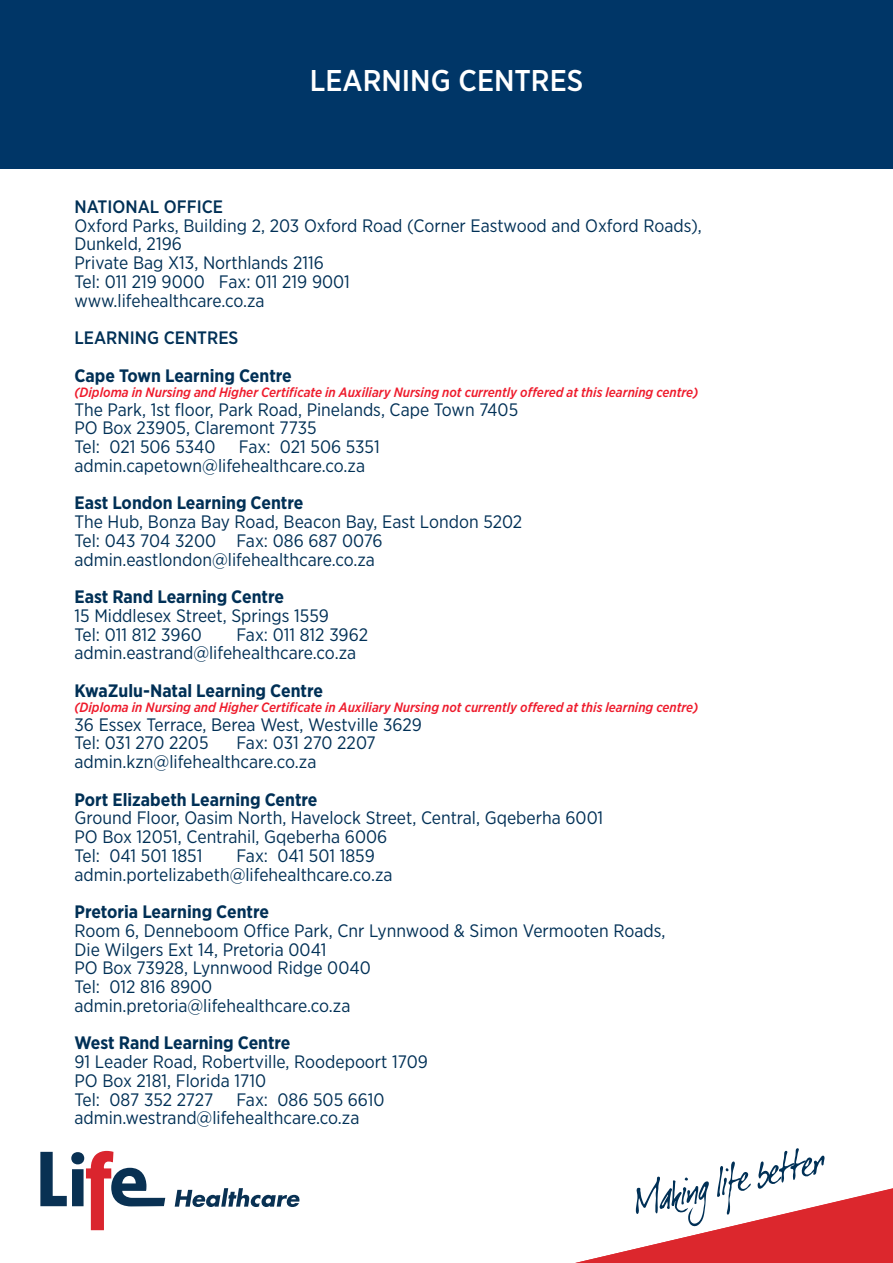
<style>
.page{position:relative;width:893px;height:1263px;background:#fff}
.page>*{position:absolute;margin:0;border:0;box-sizing:border-box;transform-origin:0 0}
.t1{font:500 30px "Gotham Narrow";color:#fff}
.t2{font:18px/18.8px "Gotham Narrow";color:#003056}
.t3{font:700 18px "Gotham Narrow";color:#003056}
.t4{font:500 18px "Gotham Narrow";color:#003056}
.t5{font:italic 500 13.5px "Gotham Narrow";color:#ee1b2c}
</style>
<div class="page">
<div style="left:0;top:0;width:893px;height:168px;background:#003667"></div>
<svg style="left:40px;top:1150px;width:125px;height:81px"></svg>
<svg style="left:175px;top:1188px;width:125px;height:19px"></svg>
<svg style="left:575px;top:1148px;width:318px;height:115px"></svg>
<p class="t1" style="left:310px;top:62px;width:275px">LEARNING CENTRES</p>
<p class="t4" style="left:74px;top:195px;width:150px">NATIONAL OFFICE</p>
<p class="t2" style="left:74px;top:216px;width:629px">Oxford Parks, Building 2, 203 Oxford Road (Corner Eastwood and Oxford Roads),<br>Dunkeld, 2196</p>
<p class="t2" style="left:74px;top:253px;width:251px">Private Bag X13, Northlands 2116</p>
<p class="t2" style="left:74px;top:272px;width:277px">Tel: 011 219 9000 Fax: 011 219 9001</p>
<p class="t2" style="left:74px;top:291px;width:192px">www.lifehealthcare.co.za</p>
<p class="t4" style="left:74px;top:326px;width:166px">LEARNING CENTRES</p>
<p class="t3" style="left:74px;top:364px;width:219px">Cape Town Learning Centre</p>
<p class="t5" style="left:74px;top:383px;width:625px">(Diploma in Nursing and Higher Certificate in Auxiliary Nursing not currently offered at this learning centre)</p>
<p class="t2" style="left:74px;top:399px;width:445px">The Park, 1st floor, Park Road, Pinelands, Cape Town 7405</p>
<p class="t2" style="left:74px;top:418px;width:244px">PO Box 23905, Claremont 7735</p>
<p class="t2" style="left:74px;top:437px;width:143px">Tel: 021 506 5340</p>
<p class="t2" style="left:239px;top:437px;width:142px">Fax: 021 506 5351</p>
<p class="t2" style="left:74px;top:456px;width:292px">admin.capetown@lifehealthcare.co.za</p>
<p class="t3" style="left:74px;top:491px;width:230px">East London Learning Centre</p>
<p class="t2" style="left:74px;top:512px;width:449px">The Hub, Bonza Bay Road, Beacon Bay, East London 5202</p>
<p class="t2" style="left:74px;top:531px;width:310px">Tel: 043 704 3200 Fax: 086 687 0076</p>
<p class="t2" style="left:74px;top:549px;width:302px">admin.eastlondon@lifehealthcare.co.za</p>
<p class="t3" style="left:74px;top:585px;width:211px">East Rand Learning Centre</p>
<p class="t2" style="left:74px;top:606px;width:256px">15 Middlesex Street, Springs 1559</p>
<p class="t2" style="left:74px;top:624px;width:129px">Tel: 011 812 3960</p>
<p class="t2" style="left:236px;top:624px;width:133px">Fax: 011 812 3962</p>
<p class="t2" style="left:74px;top:643px;width:283px">admin.eastrand@lifehealthcare.co.za</p>
<p class="t3" style="left:74px;top:679px;width:250px">KwaZulu-Natal Learning Centre</p>
<p class="t5" style="left:74px;top:698px;width:625px">(Diploma in Nursing and Higher Certificate in Auxiliary Nursing not currently offered at this learning centre)</p>
<p class="t2" style="left:74px;top:714px;width:349px">36 Essex Terrace, Berea West, Westville 3629</p>
<p class="t2" style="left:74px;top:733px;width:136px">Tel: 031 270 2205</p>
<p class="t2" style="left:236px;top:733px;width:141px">Fax: 031 270 2207</p>
<p class="t2" style="left:74px;top:752px;width:243px">admin.kzn@lifehealthcare.co.za</p>
<p class="t3" style="left:74px;top:788px;width:245px">Port Elizabeth Learning Centre</p>
<p class="t2" style="left:74px;top:808px;width:530px">Ground Floor, Oasim North, Havelock Street, Central, Gqeberha 6001</p>
<p class="t2" style="left:74px;top:827px;width:314px">PO Box 12051, Centrahil, Gqeberha 6006</p>
<p class="t2" style="left:74px;top:846px;width:129px">Tel: 041 501 1851</p>
<p class="t2" style="left:236px;top:846px;width:140px">Fax: 041 501 1859</p>
<p class="t2" style="left:74px;top:864px;width:320px">admin.portelizabeth@lifehealthcare.co.za</p>
<p class="t3" style="left:74px;top:900px;width:196px">Pretoria Learning Centre</p>
<p class="t2" style="left:74px;top:921px;width:592px">Room 6, Denneboom Office Park, Cnr Lynnwood &amp; Simon Vermooten Roads,<br>Die Wilgers Ext 14, Pretoria 0041</p>
<p class="t2" style="left:74px;top:958px;width:298px">PO Box 73928, Lynnwood Ridge 0040</p>
<p class="t2" style="left:74px;top:977px;width:139px">Tel: 012 816 8900</p>
<p class="t2" style="left:74px;top:996px;width:277px">admin.pretoria@lifehealthcare.co.za</p>
<p class="t3" style="left:74px;top:1031px;width:218px">West Rand Learning Centre</p>
<p class="t2" style="left:74px;top:1052px;width:355px">91 Leader Road, Robertville, Roodepoort 1709</p>
<p class="t2" style="left:74px;top:1071px;width:193px">PO Box 2181, Florida 1710</p>
<p class="t2" style="left:74px;top:1089px;width:140px">Tel: 087 352 2727</p>
<p class="t2" style="left:236px;top:1089px;width:150px">Fax: 086 505 6610</p>
<p class="t2" style="left:74px;top:1108px;width:286px">admin.westrand@lifehealthcare.co.za</p>
</div>
